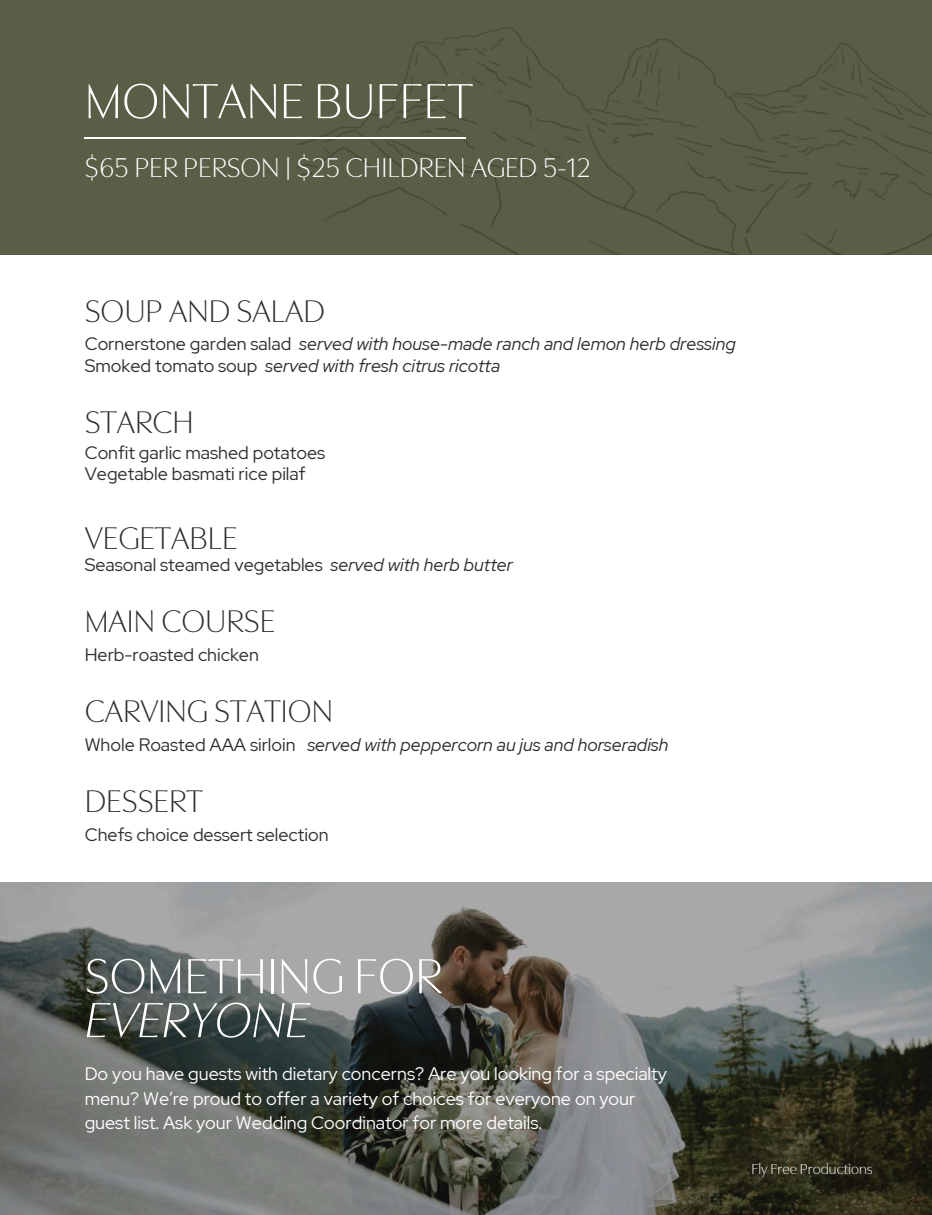
<style>
.page{position:relative;width:932px;height:1215px;background:#fff}
.page>*{position:absolute;margin:0;border:0;box-sizing:border-box;transform-origin:0 0}
.t1{font:300 51.6px "Utile Display";color:#fff}
.t2{font:italic 300 51.6px "Utile Display";color:#fff}
.t3{font:300 33px "Utile Display";color:#2f2e2c}
.t4{font:300 28.65px "Utile Display";color:#fff}
.t5{font:italic 18px/21.3px "Red Hat Display";color:#2f2e2c}
.t6{font:18px/24.8px "Red Hat Display";color:#fff}
.t7{font:18px/21.3px "Red Hat Display";color:#2f2e2c}
.t8{font:300 15.15px "Utile Display";color:#fff}
.s1{font-style:normal}
.s2{font-style:italic}
</style>
<div class="page">
<div style="left:0;top:0;width:932px;height:255px;background:#595f46"></div>
<img style="left:296px;top:27px;width:636px;height:228px">
<hr style="left:85px;top:137px;width:381px;height:2px;background:#fff">
<svg style="left:0;top:882px;width:931px;height:333px;background:#6b6d6a"></svg>
<h1 class="t1" style="left:85px;top:72px;width:390px">MONTANE BUFFET</h1>
<h3 class="t4" style="left:85px;top:151px;width:507px">$65 PER PERSON | $25 CHILDREN AGED 5-12</h3>
<h2 class="t3" style="left:85px;top:292px;width:242px">SOUP AND SALAD</h2>
<p class="t5" style="left:85px;top:333px;width:652px"><span class="s1">Cornerstone garden salad</span> served with house-made ranch and lemon herb dressing<br><span class="s1">Smoked tomato soup</span> served with fresh citrus ricotta</p>
<h2 class="t3" style="left:85px;top:403px;width:111px">STARCH</h2>
<p class="t7" style="left:85px;top:442px;width:242px">Confit garlic mashed potatoes<br>Vegetable basmati rice pilaf</p>
<h2 class="t3" style="left:85px;top:519px;width:154px">VEGETABLE</h2>
<p class="t7" style="left:85px;top:554px;width:429px">Seasonal steamed vegetables <span class="s2">served with herb butter</span></p>
<h2 class="t3" style="left:85px;top:602px;width:192px">MAIN COURSE</h2>
<p class="t7" style="left:85px;top:644px;width:176px">Herb-roasted chicken</p>
<h2 class="t3" style="left:85px;top:692px;width:250px">CARVING STATION</h2>
<p class="t5" style="left:85px;top:734px;width:585px"><span class="s1">Whole Roasted AAA sirloin</span> served with peppercorn au jus and horseradish</p>
<h2 class="t3" style="left:85px;top:782px;width:119px">DESSERT</h2>
<p class="t7" style="left:85px;top:824px;width:245px">Chefs choice dessert selection</p>
<h1 class="t1" style="left:85px;top:947px;width:359px">SOMETHING FOR</h1>
<h1 class="t2" style="left:85px;top:991px;width:226px">EVERYONE</h1>
<p class="t6" style="left:85px;top:1061px;width:584px">Do you have guests with dietary concerns? Are you looking for a specialty menu? We’re proud to offer a variety of choices for everyone on your guest list. Ask your Wedding Coordinator for more details.</p>
<p class="t8" style="left:751px;top:1161px;width:123px">Fly Free Productions</p>
</div>
